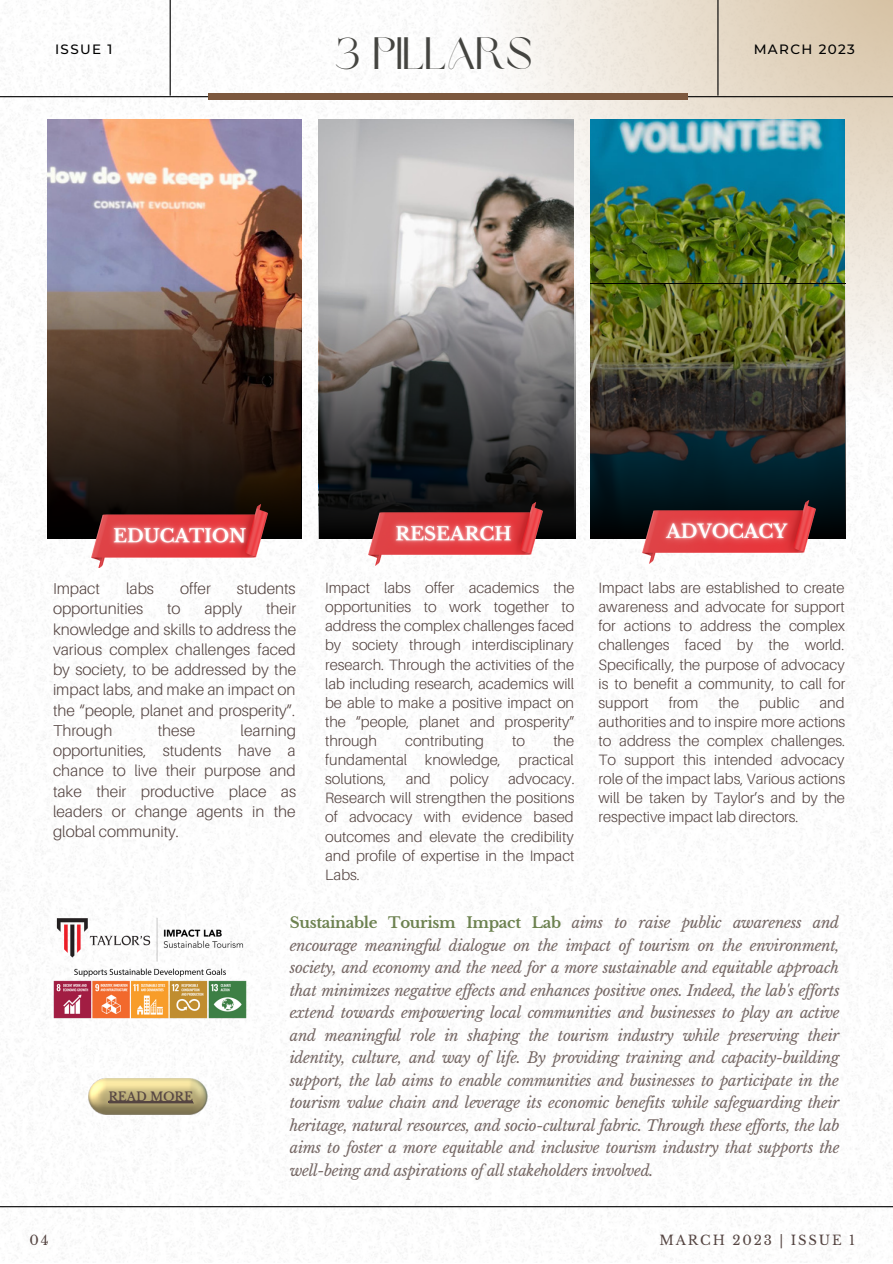
<style>
.page{position:relative;width:893px;height:1264px;background:#fff}
.page>*{position:absolute;margin:0;border:0;box-sizing:border-box;transform-origin:0 0}
.t1{font:45px "Brown Sugar";color:#444440}
.t2{font:300 15.75px/20.2px "Aileron";color:#544441;text-align:justify}
.t3{font:300 15px/19px "Aileron";color:#544441;text-align:justify}
.t4{font:italic 15px/22.5px "Libre Baskerville";letter-spacing:-.02em;color:#766865;text-align:justify}
.t5{font:500 13.5px "Montserrat";letter-spacing:.1em;color:#000}
.t6{font:13.2px "Libre Baskerville";letter-spacing:.14em;color:#544441}
.t7{font:12px "Libre Baskerville";color:#544441}
.s1{font-weight:700;font-style:normal;color:#6d8250}
</style>
<div class="page">
<img style="left:0;top:0;width:892px;height:1262px">
<hr style="left:0;top:1206px;width:892px;height:1px;background:#000">
<svg style="left:432px;top:0;width:460px;height:440px"></svg>
<hr style="left:0;top:96px;width:892px;height:1px;background:#000">
<hr style="left:170px;top:0;width:1px;height:96px;background:#000">
<hr style="left:717px;top:0;width:1px;height:96px;background:#000">
<div style="left:208px;top:93px;width:479px;height:7px;background:#7c583e"></div>
<img style="left:47px;top:120px;width:254px;height:164px">
<img style="left:318px;top:120px;width:255px;height:418px">
<img style="left:590px;top:120px;width:254px;height:163px">
<svg style="left:319px;top:283px;width:256px;height:255px;background:#555454"></svg>
<img style="left:369px;top:502px;width:173px;height:63px">
<img style="left:590px;top:283px;width:255px;height:256px">
<svg style="left:47px;top:284px;width:254px;height:254px;background:#453126"></svg>
<img style="left:91px;top:505px;width:177px;height:63px">
<img style="left:642px;top:500px;width:173px;height:63px">
<img style="left:47px;top:903px;width:205px;height:143px">
<img style="left:379px;top:507px;width:149px;height:55px">
<img style="left:97px;top:509px;width:167px;height:55px">
<img style="left:647px;top:505px;width:157px;height:55px">
<img style="left:89px;top:1078px;width:119px;height:36px">
<hr style="left:109px;top:1102px;width:84px;height:1px;background:#544441">
<hr style="left:108px;top:1101px;width:85px;height:1px;background:#544441">
<h1 class="t1" style="left:334px;top:35px;width:199px">3 PILLARS</h1>
<p class="t5" style="left:55px;top:41px;width:59px">ISSUE 1</p>
<p class="t5" style="left:753px;top:41px;width:103px">MARCH 2023</p>
<p class="t2" style="left:53px;top:578px;width:48px">Impact</p>
<p class="t2" style="left:126px;top:578px;width:29px">labs</p>
<p class="t2" style="left:180px;top:578px;width:32px">offer</p>
<p class="t2" style="left:237px;top:578px;width:60px">students</p>
<p class="t2" style="left:53px;top:598px;width:92px">opportunities</p>
<p class="t2" style="left:167px;top:598px;width:15px">to</p>
<p class="t2" style="left:204px;top:598px;width:39px">apply</p>
<p class="t2" style="left:53px;top:598px;width:245px;text-indent:213px">their knowledge and skills to address the various complex challenges faced by society, to be addressed by the impact labs, and make an impact on the “people, planet and prosperity”.<br>Through</p>
<p class="t2" style="left:158px;top:720px;width:39px">these</p>
<p class="t2" style="left:53px;top:720px;width:245px;text-indent:188px">learning opportunities, students have a chance to live their purpose and take their productive place as leaders or change agents in the global community.</p>
<p class="t3" style="left:325px;top:578px;width:251px">Impact labs offer academics the opportunities to work together to address the complex challenges faced by society through interdisciplinary research. Through the activities of the lab including research, academics will be able to make a positive impact on the “people, planet and prosperity” through</p>
<p class="t3" style="left:325px;top:731px;width:250px;text-indent:228px">the fundamental knowledge, practical solutions,</p>
<p class="t3" style="left:405px;top:731px;width:80px">contributing</p>
<p class="t3" style="left:512px;top:731px;width:14px">to</p>
<p class="t3" style="left:325px;top:769px;width:251px;text-indent:183px">advocacy.<br>Research will strengthen the positions of advocacy with evidence based outcomes and elevate the credibility and profile of expertise in the Impact Labs.</p>
<p class="t3" style="left:405px;top:769px;width:27px">and</p>
<p class="t3" style="left:450px;top:769px;width:41px">policy</p>
<p class="t3" style="left:598px;top:578px;width:248px">Impact labs are established to create awareness and advocate for support for actions to address the complex challenges faced by the world.<br>Specifically, the purpose of advocacy is to benefit a community, to call for support</p>
<p class="t3" style="left:668px;top:692px;width:31px">from</p>
<p class="t3" style="left:718px;top:692px;width:22px">the</p>
<p class="t3" style="left:759px;top:692px;width:42px">public</p>
<p class="t3" style="left:598px;top:692px;width:248px;text-indent:221px">and authorities and to inspire more actions to address the complex challenges.<br>To support this intended advocacy role of the impact labs, Various actions will be taken by Taylor’s and by the respective impact lab directors.</p>
<p class="t7" style="left:108px;top:1088px;width:86px">READ MORE</p>
<p class="t4" style="left:290px;top:911px;width:551px"><span class="s1">Sustainable Tourism Impact Lab</span> aims to raise public awareness and encourage meaningful dialogue on the impact of tourism on the environment, society, and economy and the need for a more sustainable and equitable approach that minimizes negative ef ects and enhances positive ones. Indeed, the lab's ef orts extend towards empowering local communities and businesses to play an active and meaningful role in shaping the tourism industry while preserving their identity, culture, and way of life. By providing training and capacity-building support, the lab aims to enable communities and businesses to participate in the tourism value chain and leverage its economic benefits while safeguarding their heritage, natural resources, and socio-cultural fabric. Through these ef orts, the lab aims to foster a more equitable and inclusive tourism industry that supports the well-being and aspirations of all stakeholders involved.</p>
<p class="t6" style="left:29px;top:1232px;width:21px">04</p>
<p class="t6" style="left:659px;top:1232px;width:197px">MARCH 2023 | ISSUE 1</p>
</div>
